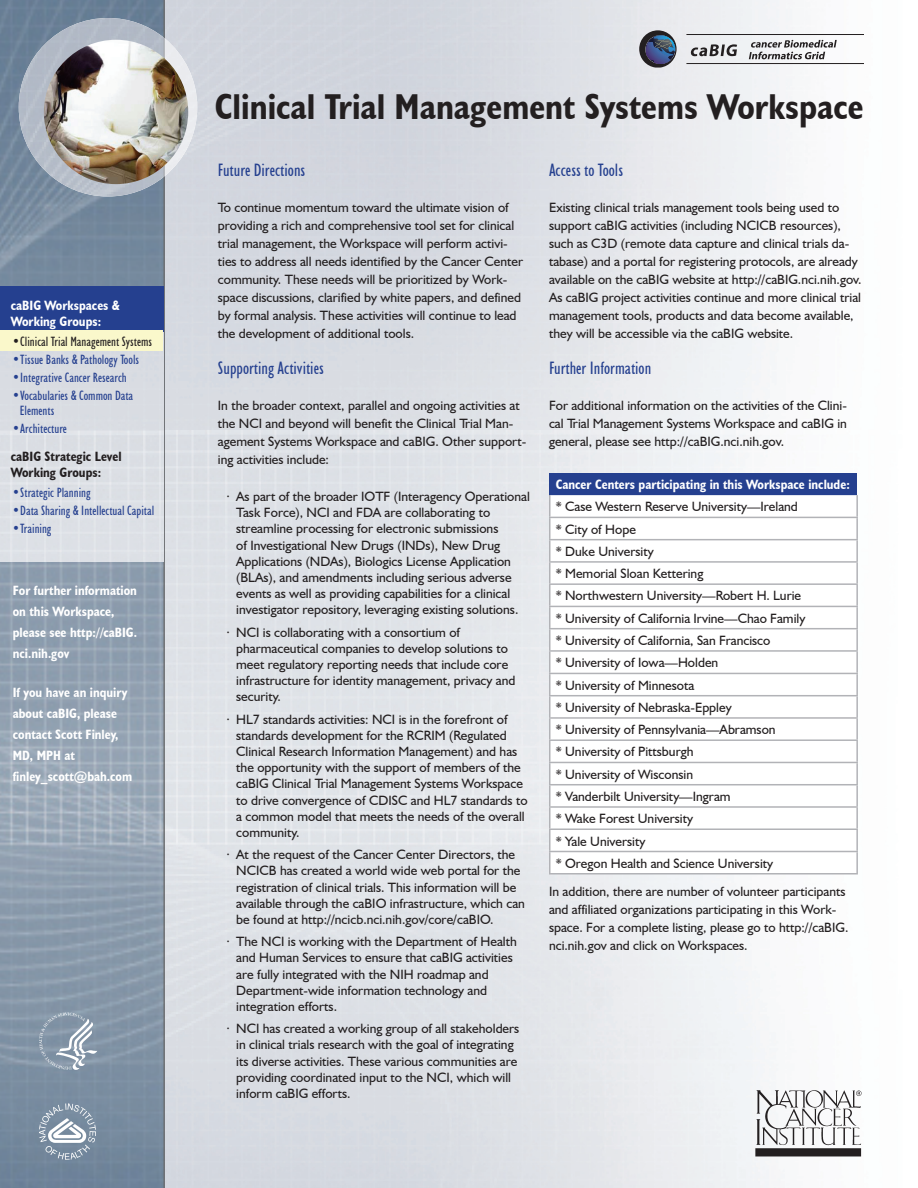
<style>
.page{position:relative;width:918px;height:1188px;background:#fff}
.page>*{position:absolute;margin:0;border:0;box-sizing:border-box;transform-origin:0 0}
.t1{font:700 condensed 36px "Humanist 521 BT";color:#231f20}
.t2{font:condensed 18px "Humanist 521 BT";color:#25408f}
.t3{font:13.5px/16.2px "Humanist 521 BT";color:#231f20}
.t4{font:700 condensed 13.5px/21px "Humanist 521 BT";color:#fff}
.t5{font:condensed 13.5px/15px "Humanist 521 BT";color:#25408f}
.t6{font:700 condensed 13.5px/16.2px "Humanist 521 BT";color:#231f20}
.t7{font:condensed 13.5px "Humanist 521 BT";color:#231f20}
</style>
<div class="page">
<img style="left:0;top:0;width:864px;height:1188px">
<div style="left:0;top:351px;width:163px;height:210px;background:#dbdee4"></div>
<img style="left:752px;top:1088px;width:112px;height:72px">
<svg style="left:639px;top:30px;width:38px;height:38px"></svg>
<svg style="left:691px;top:44px;width:46px;height:12px"></svg>
<svg style="left:749px;top:40px;width:88px;height:19px"></svg>
<hr style="left:686px;top:34px;width:178px;height:1px;background:#231f20">
<hr style="left:686px;top:63px;width:178px;height:1px;background:#231f20">
<img style="left:19px;top:18px;width:144px;height:179px">
<img style="left:165px;top:39px;width:32px;height:137px">
<svg style="left:39px;top:1103px;width:57px;height:57px;background:#95a4b4"></svg>
<svg style="left:39px;top:1012px;width:58px;height:58px;background:#96a5b4"></svg>
<div style="left:0;top:286px;width:164px;height:46px;background:#25408f"></div>
<div style="left:0;top:331px;width:163px;height:20px;background:#faf8cb"></div>
<img style="left:44px;top:40px;width:144px;height:144px">
<div style="left:550px;top:473px;width:307px;height:22px;background:#25408f"></div>
<svg style="left:550px;top:495px;width:306px;height:378px"></svg>
<hr style="left:856px;top:495px;width:2px;height:22px;background:#b2b3b7">
<hr style="left:549px;top:517px;width:309px;height:1px;background:#b2b3b7">
<hr style="left:856px;top:518px;width:2px;height:21px;background:#b2b3b7">
<hr style="left:549px;top:539px;width:309px;height:1px;background:#b2b3b7">
<hr style="left:856px;top:540px;width:2px;height:21px;background:#b2b3b7">
<hr style="left:549px;top:561px;width:309px;height:2px;background:#b2b3b7">
<hr style="left:856px;top:563px;width:2px;height:20px;background:#b2b3b7">
<hr style="left:549px;top:583px;width:309px;height:2px;background:#b2b3b7">
<hr style="left:856px;top:585px;width:2px;height:21px;background:#b2b3b7">
<hr style="left:549px;top:606px;width:309px;height:1px;background:#b2b3b7">
<hr style="left:856px;top:607px;width:2px;height:21px;background:#b2b3b7">
<hr style="left:549px;top:628px;width:309px;height:1px;background:#b2b3b7">
<hr style="left:856px;top:629px;width:2px;height:21px;background:#b2b3b7">
<hr style="left:549px;top:650px;width:309px;height:2px;background:#b2b3b7">
<hr style="left:856px;top:652px;width:2px;height:21px;background:#b2b3b7">
<hr style="left:549px;top:673px;width:309px;height:1px;background:#b2b3b7">
<hr style="left:856px;top:674px;width:2px;height:21px;background:#b2b3b7">
<hr style="left:549px;top:695px;width:309px;height:1px;background:#b2b3b7">
<hr style="left:856px;top:696px;width:2px;height:21px;background:#b2b3b7">
<hr style="left:549px;top:717px;width:309px;height:2px;background:#b2b3b7">
<hr style="left:856px;top:719px;width:2px;height:20px;background:#b2b3b7">
<hr style="left:549px;top:739px;width:309px;height:2px;background:#b2b3b7">
<hr style="left:856px;top:741px;width:2px;height:21px;background:#b2b3b7">
<hr style="left:549px;top:762px;width:309px;height:1px;background:#b2b3b7">
<hr style="left:856px;top:763px;width:2px;height:21px;background:#b2b3b7">
<hr style="left:549px;top:784px;width:309px;height:1px;background:#b2b3b7">
<hr style="left:856px;top:785px;width:2px;height:21px;background:#b2b3b7">
<hr style="left:549px;top:806px;width:309px;height:2px;background:#b2b3b7">
<hr style="left:856px;top:808px;width:2px;height:20px;background:#b2b3b7">
<hr style="left:549px;top:828px;width:309px;height:2px;background:#b2b3b7">
<hr style="left:856px;top:830px;width:2px;height:21px;background:#b2b3b7">
<hr style="left:549px;top:851px;width:309px;height:1px;background:#b2b3b7">
<svg style="left:549px;top:495px;width:1px;height:378px"></svg>
<hr style="left:856px;top:852px;width:2px;height:21px;background:#b2b3b7">
<hr style="left:549px;top:873px;width:309px;height:2px;background:#b2b3b7">
<p class="t4" style="left:11px;top:297px;width:111px;line-height:16.2px">caBIG Workspaces &amp;<br>Working Groups:</p>
<p class="t7" style="left:12px;top:334px;width:141px">•Clinical Trial Management Systems</p>
<p class="t5" style="left:12px;top:352px;width:128px">•Tissue Banks &amp; Pathology Tools</p>
<p class="t5" style="left:12px;top:370px;width:116px">•Integrative Cancer Research</p>
<p class="t5" style="left:20px;top:388px;width:115px;text-indent:-8px">•Vocabularies &amp; Common Data<br>Elements</p>
<p class="t5" style="left:12px;top:421px;width:56px">•Architecture</p>
<p class="t6" style="left:11px;top:448px;width:112px">caBIG Strategic Level<br>Working Groups:</p>
<p class="t5" style="left:12px;top:485px;width:80px">•Strategic Planning</p>
<p class="t5" style="left:12px;top:503px;width:143px">•Data Sharing &amp; Intellectual Capital</p>
<p class="t5" style="left:12px;top:521px;width:41px">•Training</p>
<p class="t4" style="left:13px;top:580px;width:126px">For further information on this Workspace, please see http://caBIG. nci.nih.gov</p>
<p class="t4" style="left:13px;top:682px;width:121px">If you have an inquiry about caBIG, please contact Scott Finley,<br>MD, MPH at finley_scott@bah.com</p>
<h1 class="t1" style="left:215px;top:85px;width:650px">Clinical Trial Management Systems Workspace</h1>
<h2 class="t2" style="left:218px;top:159px;width:89px">Future Directions</h2>
<p class="t3" style="left:218px;top:198px;width:307px;line-height:18px">To continue momentum toward the ultimate vision of providing a rich and comprehensive tool set for clinical trial management, the Workspace will perform activi&shy;ties to address all needs identified by the Cancer Center community. These needs will be prioritized by Work&shy;space discussions, clarified by white papers, and defined by formal analysis. These activities will continue to lead the development of additional tools.</p>
<h2 class="t2" style="left:218px;top:357px;width:107px">Supporting Activities</h2>
<p class="t3" style="left:218px;top:396px;width:310px;line-height:18px">In the broader context, parallel and ongoing activities at the NCI and beyond will benefit the Clinical Trial Man&shy;agement Systems Workspace and caBIG. Other support&shy;ing activities include:</p>
<p class="t3" style="left:236px;top:488px;width:295px;text-indent:-10px">· As part of the broader IOTF (Interagency Operational Task Force), NCI and FDA are collaborating to streamline processing for electronic submissions<br>of Investigational New Drugs (INDs), New Drug Applications (NDAs), Biologics License Application (BLAs), and amendments including serious adverse events as well as providing capabilities for a clinical investigator repository, leveraging existing solutions.</p>
<p class="t3" style="left:236px;top:624px;width:281px;text-indent:-10px">· NCI is collaborating with a consortium of pharmaceutical companies to develop solutions to meet regulatory reporting needs that include core infrastructure for identity management, privacy and security.</p>
<p class="t3" style="left:236px;top:711px;width:293px;text-indent:-10px">· HL7 standards activities: NCI is in the forefront of standards development for the RCRIM (Regulated Clinical Research Information Management) and has the opportunity with the support of members of the caBIG Clinical Trial Management Systems Workspace to drive convergence of CDISC and HL7 standards to a common model that meets the needs of the overall community.</p>
<p class="t3" style="left:236px;top:846px;width:290px;text-indent:-10px">· At the request of the Cancer Center Directors, the NCICB has created a world wide web portal for the registration of clinical trials. This information will be available through the caBIO infrastructure, which can be found at http://ncicb.nci.nih.gov/core/caBIO.</p>
<p class="t3" style="left:236px;top:933px;width:282px;text-indent:-10px">· The NCI is working with the Department of Health and Human Services to ensure that caBIG activities are fully integrated with the NIH roadmap and Department-wide information technology and integration efforts.</p>
<p class="t3" style="left:236px;top:1020px;width:285px;text-indent:-10px">· NCI has created a working group of all stakeholders in clinical trials research with the goal of integrating its diverse activities. These various communities are providing coordinated input to the NCI, which will inform caBIG efforts.</p>
<h2 class="t2" style="left:549px;top:159px;width:76px">Access to Tools</h2>
<p class="t3" style="left:549px;top:198px;width:314px;line-height:18px">Existing clinical trials management tools being used to support caBIG activities (including NCICB resources), such as C3D (remote data capture and clinical trials da&shy;tabase) and a portal for registering protocols, are already available on the caBIG website at http://caBIG.nci.nih.gov.<br>As caBIG project activities continue and more clinical trial management tools, products and data become available, they will be accessible via the caBIG website.</p>
<h2 class="t2" style="left:549px;top:357px;width:104px">Further Information</h2>
<p class="t3" style="left:549px;top:396px;width:300px;line-height:18px;text-align:justify">For additional information on the activities of the Clini&shy;cal Trial Management Systems Workspace and caBIG in general, please see http://caBIG.nci.nih.gov.</p>
<p class="t4" style="left:556px;top:474px;width:296px">Cancer Centers participating in this Workspace include:</p>
<p class="t3" style="left:556px;top:495px;width:251px;line-height:22.2px">* Case Western Reserve University—Ireland * City of Hope<br>* Duke University<br>* Memorial Sloan Kettering<br>* Northwestern University—Robert H. Lurie * University of California Irvine—Chao Family * University of California, San Francisco<br>* University of Iowa—Holden<br>* University of Minnesota<br>* University of Nebraska-Eppley<br>* University of Pennsylvania—Abramson<br>* University of Pittsburgh<br>* University of Wisconsin<br>* Vanderbilt University—Ingram<br>* Wake Forest University<br>* Yale University<br>* Oregon Health and Science University</p>
<p class="t3" style="left:549px;top:882px;width:301px;line-height:18px">In addition, there are number of volunteer participants and affiliated organizations participating in this Work&shy;space. For a complete listing, please go to http://caBIG. nci.nih.gov and click on Workspaces.</p>
</div>
